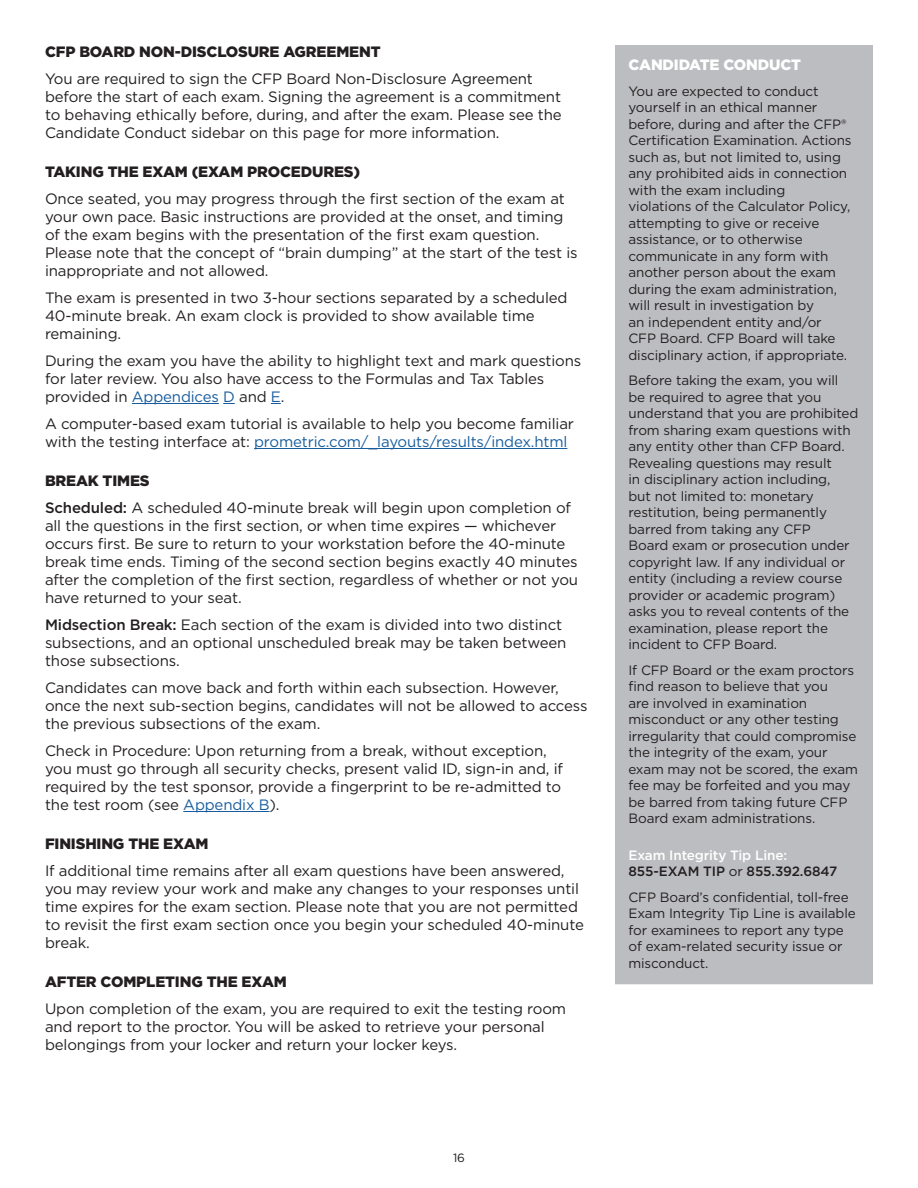
<style>
.page{position:relative;width:918px;height:1188px;background:#fff}
.page>*{position:absolute;margin:0;border:0;box-sizing:border-box;transform-origin:0 0}
.Body_text{font:15px/18px "Gotham";letter-spacing:-.01em;color:#231f20}
.Subhead{font:900 15px "Gotham";letter-spacing:-.01em;color:#231f20}
.Sidebar_Header{font:900 15px "Gotham";letter-spacing:-.01em;color:#fff}
.Sidebar{font:13.5px/16.5px "Gotham";letter-spacing:-.01em;color:#231f20}
.Sidebar-2{font:500 13.5px/16.5px "Gotham";letter-spacing:-.01em;color:#231f20}
.t1{font:12px "Gotham";color:#231f20}
.s1{color:#175d9e}
.s2{font-weight:500}
.s3{color:#fff}
.s4{font-weight:400}
</style>
<div class="page">
<hr style="left:132px;top:403px;width:87px;height:1px;background:#175d9e">
<svg style="left:223px;top:403px;width:12px;height:1px"></svg>
<hr style="left:254px;top:448px;width:313px;height:1px;background:#175d9e">
<hr style="left:183px;top:811px;width:87px;height:1px;background:#175d9e">
<div style="left:615px;top:45px;width:258px;height:939px;background:#bcbdc0"></div>
<p class="Subhead" style="left:45px;top:41px;width:337px">CFP BOARD NON-DISCLOSURE AGREEMENT</p>
<p class="Body_text" style="left:45px;top:69px;width:518px">You are required to sign the CFP Board Non-Disclosure Agreement before the start of each exam. Signing the agreement is a commitment to behaving ethically before, during, and after the exam. Please see the Candidate Conduct sidebar on this page for more information.</p>
<p class="Subhead" style="left:45px;top:161px;width:317px">TAKING THE EXAM (EXAM PROCEDURES)</p>
<p class="Body_text" style="left:45px;top:189px;width:534px">Once seated, you may progress through the first section of the exam at your own pace. Basic instructions are provided at the onset, and timing of the exam begins with the presentation of the first exam question.<br>Please note that the concept of “brain dumping” at the start of the test is inappropriate and not allowed.</p>
<p class="Body_text" style="left:45px;top:288px;width:524px">The exam is presented in two 3-hour sections separated by a scheduled<br>40-minute break. An exam clock is provided to show available time remaining.</p>
<p class="Body_text" style="left:45px;top:351px;width:538px">During the exam you have the ability to highlight text and mark questions for later review. You also have access to the Formulas and Tax Tables provided in <span class="s1">Appendices D</span> and <span class="s1">E</span>.</p>
<p class="Body_text" style="left:45px;top:414px;width:530px">A computer-based exam tutorial is available to help you become familiar with the testing interface at: <span class="s1">prometric.com/_layouts/results/index.html</span></p>
<p class="Subhead" style="left:45px;top:470px;width:106px">BREAK TIMES</p>
<p class="Body_text" style="left:45px;top:498px;width:535px"><span class="s2">Scheduled:</span> A scheduled 40-minute break will begin upon completion of all the questions in the first section, or when time expires — whichever occurs first. Be sure to return to your workstation before the 40-minute break time ends. Timing of the second section begins exactly 40 minutes after the completion of the first section, regardless of whether or not you have returned to your seat.</p>
<p class="Body_text" style="left:45px;top:615px;width:523px"><span class="s2">Midsection Break:</span> Each section of the exam is divided into two distinct subsections, and an optional unscheduled break may be taken between those subsections.</p>
<p class="Body_text" style="left:45px;top:678px;width:544px">Candidates can move back and forth within each subsection. However, once the next sub-section begins, candidates will not be allowed to access the previous subsections of the exam.</p>
<p class="Body_text" style="left:45px;top:741px;width:520px">Check in Procedure: Upon returning from a break, without exception, you must go through all security checks, present valid ID, sign-in and, if required by the test sponsor, provide a fingerprint to be re-admitted to the test room (see <span class="s1">Appendix B</span>).</p>
<p class="Subhead" style="left:45px;top:833px;width:165px">FINISHING THE EXAM</p>
<p class="Body_text" style="left:45px;top:861px;width:540px">If additional time remains after all exam questions have been answered, you may review your work and make any changes to your responses until time expires for the exam section. Please note that you are not permitted to revisit the first exam section once you begin your scheduled 40-minute break.</p>
<p class="Subhead" style="left:45px;top:971px;width:243px">AFTER COMPLETING THE EXAM</p>
<p class="Body_text" style="left:45px;top:999px;width:523px">Upon completion of the exam, you are required to exit the testing room and report to the proctor. You will be asked to retrieve your personal belongings from your locker and return your locker keys.</p>
<p class="t1" style="left:453px;top:1150px;width:13px">16</p>
<p class="Sidebar_Header" style="left:628px;top:55px;width:174px">CANDIDATE CONDUCT</p>
<p class="Sidebar" style="left:628px;top:83px;width:225px">You are expected to conduct yourself in an ethical manner before, during and after the CFP®<br>Certification Examination. Actions such as, but not limited to, using any prohibited aids in connection with the exam including violations of the Calculator Policy, attempting to give or receive assistance, or to otherwise communicate in any form with another person about the exam during the exam administration, will result in investigation by<br>an independent entity and/or<br>CFP Board. CFP Board will take disciplinary action, if appropriate.</p>
<p class="Sidebar" style="left:628px;top:372px;width:231px">Before taking the exam, you will be required to agree that you understand that you are prohibited from sharing exam questions with any entity other than CFP Board.<br>Revealing questions may result<br>in disciplinary action including,<br>but not limited to: monetary restitution, being permanently barred from taking any CFP<br>Board exam or prosecution under copyright law. If any individual or entity (including a review course provider or academic program) asks you to reveal contents of the examination, please report the incident to CFP Board.</p>
<p class="Sidebar" style="left:628px;top:662px;width:231px">If CFP Board or the exam proctors find reason to believe that you<br>are involved in examination misconduct or any other testing irregularity that could compromise the integrity of the exam, your exam may not be scored, the exam fee may be forfeited and you may be barred from taking future CFP<br>Board exam administrations.</p>
<p class="Sidebar-2" style="left:628px;top:846px;width:210px"><span class="s3">Exam Integrity Tip Line:<br></span>855-EXAM TIP <span class="s4">or</span> 855.392.6847</p>
<p class="Sidebar" style="left:628px;top:888px;width:229px">CFP Board’s confidential, toll-free<br>Exam Integrity Tip Line is available for examinees to report any type of exam-related security issue or misconduct.</p>
</div>
